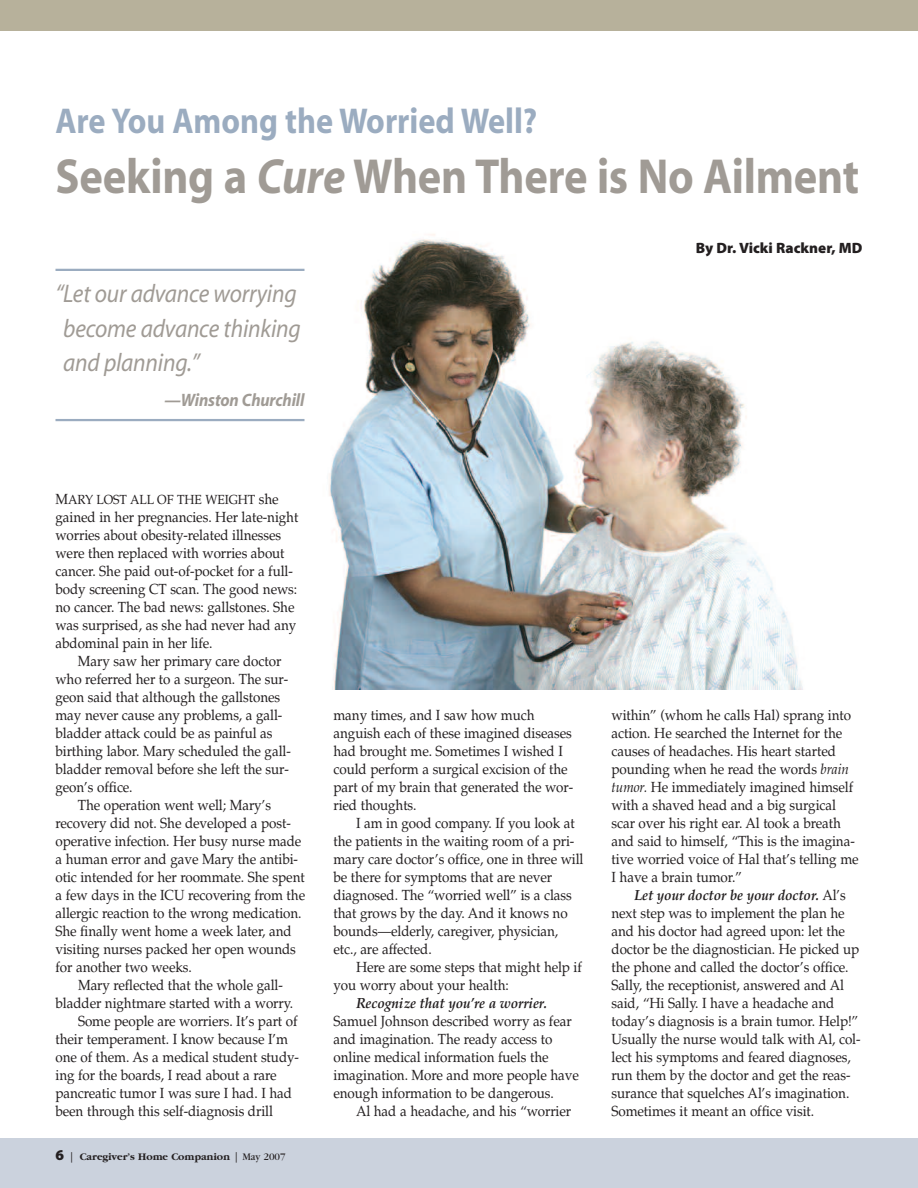
<style>
.page{position:relative;width:918px;height:1188px;background:#fff}
.page>*{position:absolute;margin:0;border:0;box-sizing:border-box;transform-origin:0 0}
.t1{font:700 49.5px "Myriad";letter-spacing:-.005em;color:#a09b95;scale:.9 1}
.t2{font:700 36px "Myriad";color:#9bacc0;scale:.9 1}
.t3{font:italic 25.5px/34.5px "Myriad";letter-spacing:-.01em;color:#a09b95;scale:.92 1}
.t4{font:italic 700 18px "Myriad";letter-spacing:-.01em;color:#a09b95;scale:.92 1}
.t5{font:900 15px "Myriad Pro";color:#231f20}
.t6{font:14.7px/18px "Palatino";letter-spacing:-.005em;color:#231f20;scale:.92 1}
.t7{font:italic 700 14.7px "Palatino";letter-spacing:-.005em;color:#231f20;scale:.92 1}
.t8{font:13.2px "Palatino";letter-spacing:-.005em;color:#231f20;scale:.92 1}
.t9{font:700 10.5px "Garamond";color:#231f20}
.s1{font-style:italic}
.s2{font-size:14.7px}
.s3{font-family:"Myriad Pro";font-weight:900;font-size:15px}
.s4{font-family:"Myriad";font-weight:400}
.s5{font-weight:400}
.s6{font-weight:700;font-style:italic}
</style>
<div class="page">
<div style="left:0;top:1138px;width:918px;height:50px;background:#cbd2dd"></div>
<div style="left:0;top:0;width:918px;height:32px;background:#b7b19b"></div>
<img style="left:329px;top:234px;width:474px;height:455px">
<hr style="left:56px;top:269px;width:248px;height:2px;background:#9bacc0">
<hr style="left:56px;top:419px;width:248px;height:2px;background:#9bacc0">
<h2 class="t2" style="left:56px;top:107px;width:537px">Are You Among the Worried Well?</h2>
<h1 class="t1" style="left:56px;top:157px;width:894px">Seeking a <span class="s1">Cure</span> When There is No Ailment</h1>
<p class="t5" style="left:696px;top:242px;width:168px">By Dr. Vicki Rackner, MD</p>
<h3 class="t3" style="left:63px;top:279px;width:260px;text-indent:-8px">“Let our advance worrying become advance thinking and planning.”</h3>
<p class="t4" style="left:165px;top:393px;width:154px">—Winston Churchill</p>
<p class="t8" style="left:56px;top:492px;width:244px"><span class="s2">M</span>ARY LOST ALL OF THE WEIGHT <span class="s2">she</span></p>
<p class="t6" style="left:55px;top:508px;width:266px">gained in her pregnancies. Her late-night worries about obesity-related illnesses were then replaced with worries about cancer. She paid out-of-pocket for a full&shy;body screening CT scan. The good news: no cancer. The bad news: gallstones. She was surprised, as she had never had any abdominal pain in her life.</p>
<p class="t6" style="left:55px;top:652px;width:257px;text-indent:22px">Mary saw her primary care doctor who referred her to a surgeon. The sur&shy;geon said that although the gallstones may never cause any problems, a gall&shy;bladder attack could be as painful as birthing labor. Mary scheduled the gall&shy;bladder removal before she left the sur&shy;geon’s office.</p>
<p class="t6" style="left:78px;top:796px;width:211px">The operation went well; Mary’s</p>
<p class="t6" style="left:55px;top:814px;width:257px">recovery did not. She developed a post-</p>
<p class="t6" style="left:55px;top:832px;width:269px">operative infection. Her busy nurse made</p>
<p class="t6" style="left:55px;top:850px;width:265px">a human error and gave Mary the antibi-</p>
<p class="t6" style="left:55px;top:868px;width:273px">otic intended for her roommate. She spent</p>
<p class="t6" style="left:55px;top:886px;width:273px">a few days in the ICU recovering from the</p>
<p class="t6" style="left:56px;top:904px;width:269px">allergic reaction to the wrong medication.</p>
<p class="t6" style="left:56px;top:922px;width:258px">She finally went home a week later, and</p>
<p class="t6" style="left:56px;top:940px;width:263px">visiting nurses packed her open wounds</p>
<p class="t6" style="left:56px;top:958px;width:150px">for another two weeks.</p>
<p class="t6" style="left:78px;top:976px;width:224px">Mary reflected that the whole gall-</p>
<p class="t6" style="left:56px;top:994px;width:260px">bladder nightmare started with a worry.</p>
<p class="t6" style="left:78px;top:1012px;width:240px">Some people are worriers. It’s part of</p>
<p class="t6" style="left:56px;top:1030px;width:254px">their temperament. I know because I’m</p>
<p class="t6" style="left:56px;top:1048px;width:266px">one of them. As a medical student study-</p>
<p class="t6" style="left:56px;top:1066px;width:242px">ing for the boards, I read about a rare</p>
<p class="t6" style="left:56px;top:1084px;width:259px">pancreatic tumor I was sure I had. I had</p>
<p class="t6" style="left:56px;top:1102px;width:238px">been through this self-diagnosis drill</p>
<p class="t9" style="left:56px;top:1151px;width:232px"><span class="s3">6</span> <span class="s4">|</span> Caregiver’s Home Companion <span class="s4">|</span> <span class="s5">May 2007</span></p>
<p class="t6" style="left:334px;top:706px;width:262px">many times, and I saw how much anguish each of these imagined diseases had brought me. Sometimes I wished I could perform a surgical excision of the part of my brain that generated the wor&shy;ried thoughts.</p>
<p class="t6" style="left:334px;top:814px;width:273px;text-indent:23px">I am in good company. If you look at the patients in the waiting room of a pri&shy;mary care doctor’s office, one in three will be there for symptoms that are never diagnosed. The “worried well” is a class that grows by the day. And it knows no bounds—elderly, caregiver, physician, etc., are affected.</p>
<p class="t6" style="left:334px;top:958px;width:272px;text-indent:22px">Here are some steps that might help if you worry about your health:</p>
<p class="t7" style="left:356px;top:994px;width:209px">Recognize that you’re a worrier.</p>
<p class="t6" style="left:334px;top:1012px;width:268px">Samuel Johnson described worry as fear and imagination. The ready access to online medical information fuels the imagination. More and more people have enough information to be dangerous.</p>
<p class="t6" style="left:356px;top:1102px;width:235px">Al had a headache, and his “worrier</p>
<p class="t6" style="left:612px;top:706px;width:270px">within” (whom he calls Hal) sprang into action. He searched the Internet for the causes of headaches. His heart started pounding when he read the words <span class="s1">brain tumor.</span> He immediately imagined himself with a shaved head and a big surgical scar over his right ear. Al took a breath and said to himself, “This is the imagina&shy;tive worried voice of Hal that’s telling me I have a brain tumor.”</p>
<p class="t6" style="left:612px;top:886px;width:272px;text-indent:23px"><span class="s6">Let your doctor be your doctor.</span> Al’s next step was to implement the plan he and his doctor had agreed upon: let the doctor be the diagnostician. He picked up the phone and called the doctor’s office.<br>Sally, the receptionist, answered and Al said, “Hi Sally. I have a headache and today’s diagnosis is a brain tumor. Help!” Usually the nurse would talk with Al, col&shy;lect his symptoms and feared diagnoses, run them by the doctor and get the reas&shy;surance that squelches Al’s imagination.<br>Sometimes it meant an office visit.</p>
</div>
